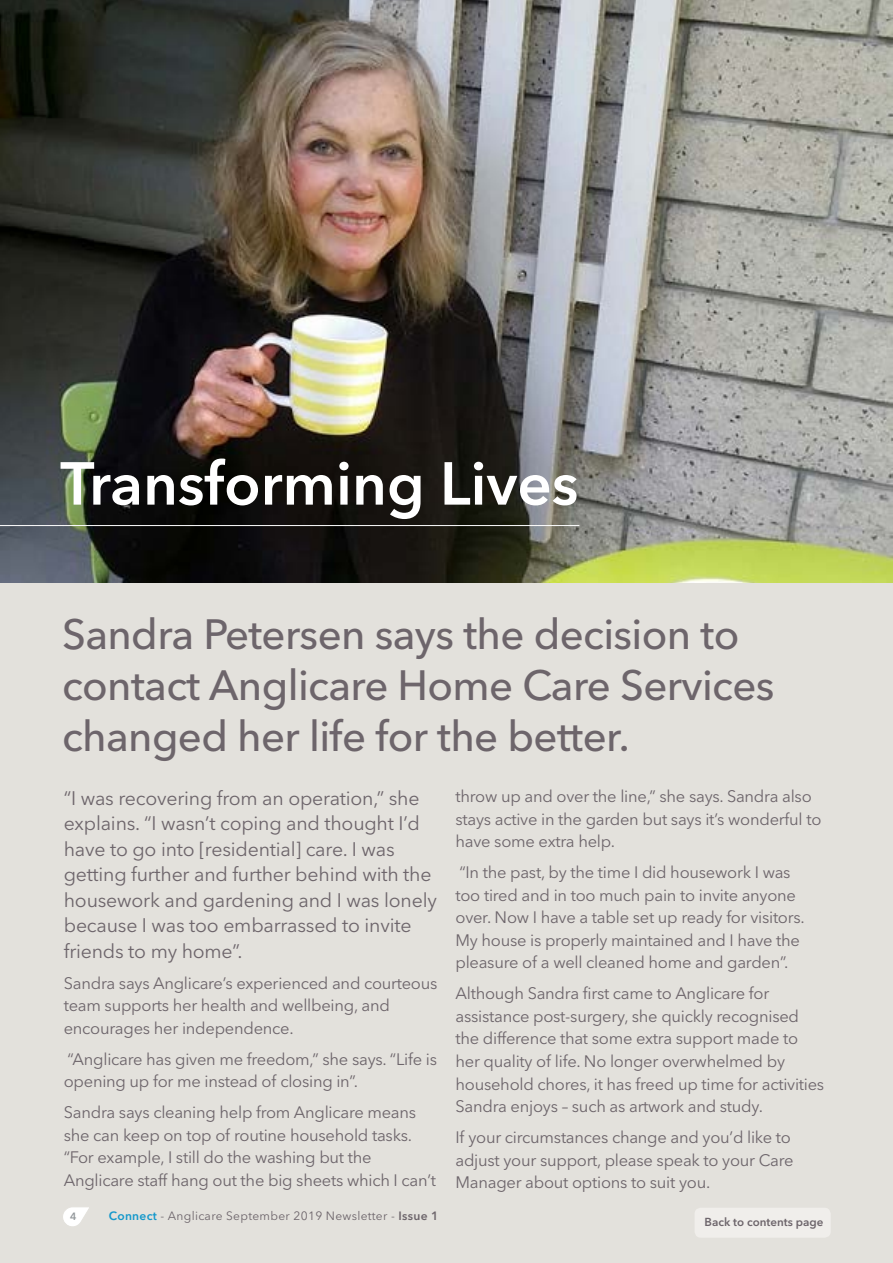
<style>
.page{position:relative;width:893px;height:1263px;background:#fff}
.page>*{position:absolute;margin:0;border:0;box-sizing:border-box;transform-origin:0 0}
.t1{font:600 60px "Avenir Next LT Pro";color:#fff}
.t2{font:500 42px/51px "Avenir Next LT Pro";letter-spacing:-.015em;color:#6d656b}
.t3{font:19.5px/25.5px "Avenir Next LT Pro";letter-spacing:-.01em;color:#6d656b}
.t4{font:16.5px/22.5px "Avenir Next LT Pro";letter-spacing:-.015em;color:#6d656b}
.t5{font:12px "Avenir Next LT Pro";letter-spacing:.025em;color:#6d656b}
.t6{font:600 11.55px "Avenir Next LT Pro";color:#6d656b}
.t7{font:600 10.5px "Avenir Next LT Pro";color:#92979a}
.s1{font-weight:600;color:#1498cb}
.s2{font-weight:600}
</style>
<div class="page">
<img style="left:892px;top:942px;width:1px;height:321px">
<div style="left:0;top:485px;width:892px;height:778px;background:#e3e1dc"></div>
<img style="left:0;top:0;width:892px;height:583px">
<hr style="left:0;top:525px;width:579px;height:1px;background:#fff">
<svg style="left:63px;top:1207px;width:26px;height:19px"></svg>
<div style="left:694px;top:1208px;width:137px;height:30px;background:#f0eeeb;border-radius:6px"></div>
<h1 class="t1" style="left:60px;top:447px;width:520px">Transforming Lives</h1>
<h2 class="t2" style="left:62px;top:609px;width:714px">Sandra Petersen says the decision to contact Anglicare Home Care Services changed her life for the better.</h2>
<p class="t3" style="left:64px;top:785px;width:375px">“I was recovering from an operation,” she explains. “I wasn’t coping and thought I’d have to go into [residential] care. I was getting further and further behind with the housework and gardening and I was lonely because I was too embarrassed to invite friends to my home”.</p>
<p class="t4" style="left:64px;top:971px;width:375px">Sandra says Anglicare’s experienced and courteous team supports her health and wellbeing, and encourages her independence.</p>
<p class="t4" style="left:64px;top:1047px;width:375px">“Anglicare has given me freedom,” she says. “Life is opening up for me instead of closing in”.</p>
<p class="t4" style="left:64px;top:1101px;width:374px">Sandra says cleaning help from Anglicare means she can keep on top of routine household tasks. “For example, I still do the washing but the Anglicare staff hang out the big sheets which I can’t</p>
<p class="t4" style="left:455px;top:785px;width:367px">throw up and over the line,” she says. Sandra also stays active in the garden but says it’s wonderful to have some extra help.</p>
<p class="t4" style="left:455px;top:861px;width:351px">“In the past, by the time I did housework I was too tired and in too much pain to invite anyone over. Now I have a table set up ready for visitors.<br>My house is properly maintained and I have the pleasure of a well cleaned home and garden”.</p>
<p class="t4" style="left:455px;top:982px;width:370px">Although Sandra first came to Anglicare for assistance post-surgery, she quickly recognised the difference that some extra support made to her quality of life. No longer overwhelmed by household chores, it has freed up time for activities Sandra enjoys – such as artwork and study.</p>
<p class="t4" style="left:455px;top:1126px;width:340px">If your circumstances change and you’d like to adjust your support, please speak to your Care<br>Manager about options to suit you.</p>
<p class="t7" style="left:70px;top:1210px;width:8px">4</p>
<p class="t5" style="left:109px;top:1209px;width:331px"><span class="s1">Connect</span> - Anglicare September 2019 Newsletter - <span class="s2">Issue 1</span></p>
<p class="t6" style="left:704px;top:1215px;width:120px">Back to contents page</p>
</div>
